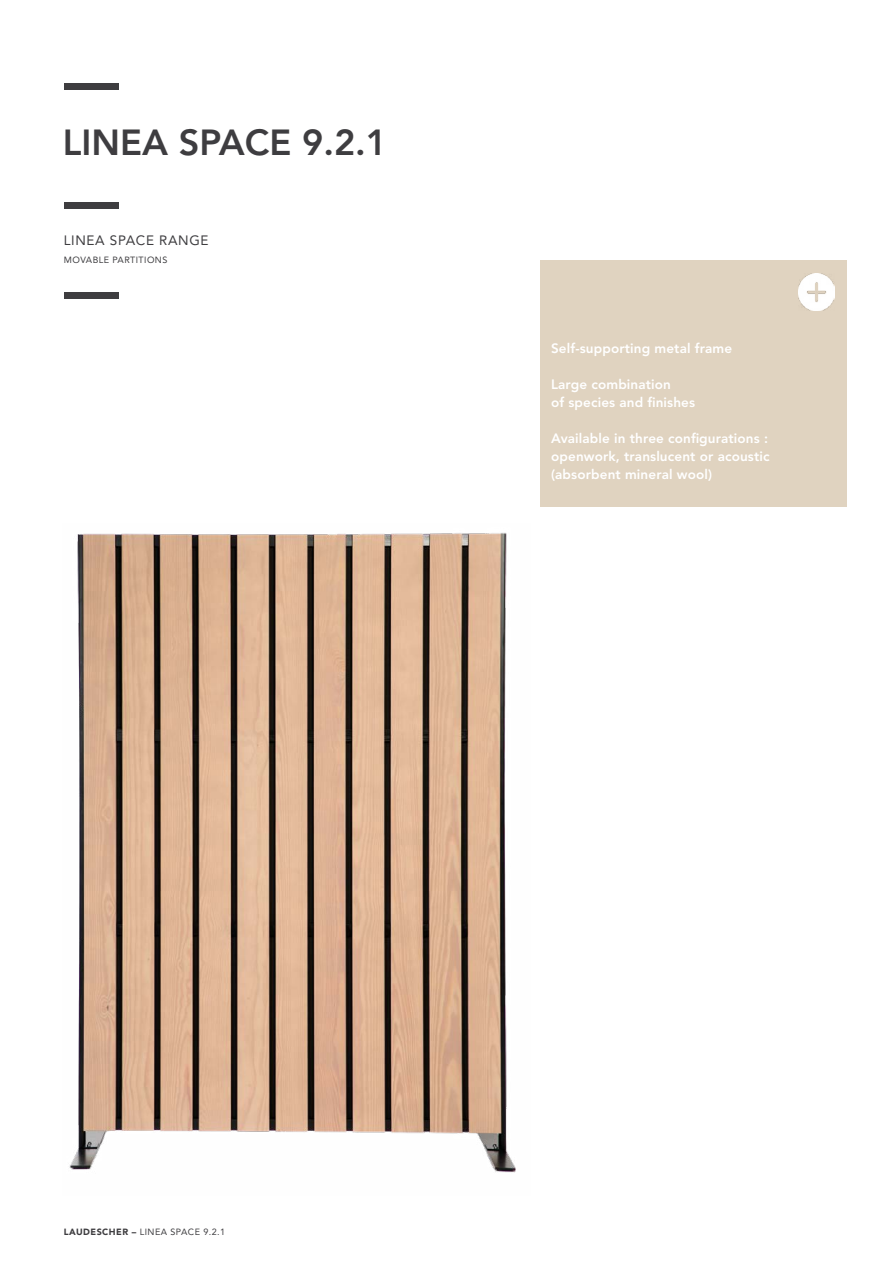
<style>
.page{position:relative;width:893px;height:1263px;background:#fff}
.page>*{position:absolute;margin:0;border:0;box-sizing:border-box;transform-origin:0 0}
.t1{font:800 36px "Avenir";color:#3e3d40}
.t2{font:800 13.5px/18px "Avenir";letter-spacing:.01em;color:#fff}
.t3{font:13.5px "Avenir";letter-spacing:.05em;color:#3e3d40}
.t4{font:9px "Avenir";letter-spacing:.05em;color:#3e3d40}
.s1{font-weight:900}
</style>
<div class="page">
<div style="left:64px;top:293px;width:54px;height:6px;background:#3e3d40"></div>
<div style="left:64px;top:202px;width:54px;height:6px;background:#3e3d40"></div>
<div style="left:64px;top:83px;width:54px;height:6px;background:#3e3d40"></div>
<img style="left:69px;top:532px;width:447px;height:641px">
<div style="left:540px;top:260px;width:306px;height:246px;background:#e0d3c0"></div>
<img style="left:798px;top:273px;width:37px;height:37px">
<h1 class="t1" style="left:63px;top:121px;width:326px">LINEA SPACE 9.2.1</h1>
<p class="t3" style="left:64px;top:232px;width:146px">LINEA SPACE RANGE</p>
<p class="t4" style="left:64px;top:255px;width:105px">MOVABLE PARTITIONS</p>
<p class="t2" style="left:551px;top:339px;width:183px">Self-supporting metal frame</p>
<p class="t2" style="left:551px;top:375px;width:146px">Large combination<br>of species and finishes</p>
<p class="t2" style="left:551px;top:429px;width:220px;text-align:justify">Available in three configurations : openwork, translucent or acoustic (absorbent mineral wool)</p>
<p class="t4" style="left:64px;top:1227px;width:163px"><span class="s1">LAUDESCHER –</span> LINEA SPACE 9.2.1</p>
</div>
